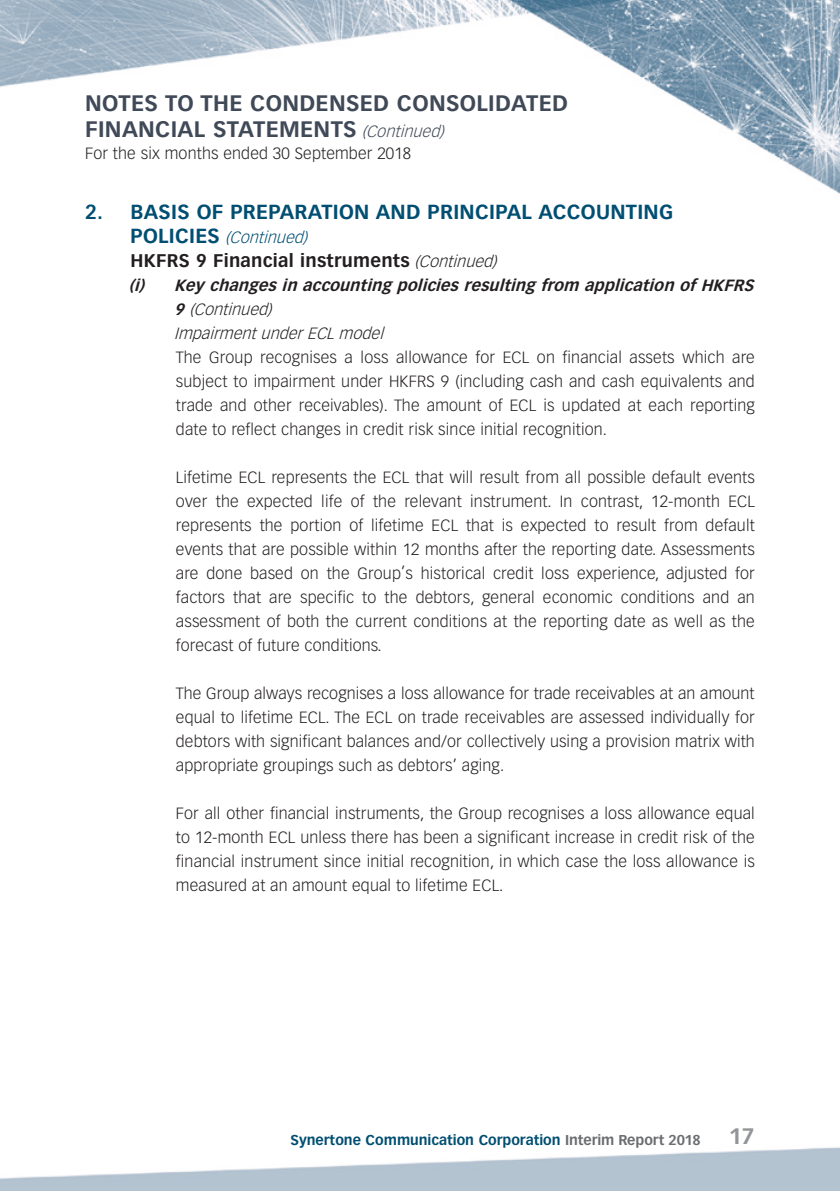
<style>
.page{position:relative;width:840px;height:1191px;background:#fff}
.page>*{position:absolute;margin:0;border:0;box-sizing:border-box;transform-origin:0 0}
.t1{font:700 22px/26.2px "Vectora LT Std";letter-spacing:.015em;color:#404957}
.t2{font:700 22px "Vectora LT Std";color:#939598}
.Heading_1{font:700 20px "Vectora LT Std";letter-spacing:.015em;color:#004e72}
.Heading_2{font:700 18px "Vectora LT Std";letter-spacing:.015em;color:#231f20}
.Body_Text{font:300 16px/24px "Vectora LT Std";letter-spacing:.01em;color:#231f20;text-align:justify}
.Heading_3{font:italic 700 16px/24px "Vectora LT Std";color:#231f20}
.Heading_4{font:italic 300 16px "Vectora LT Std";color:#231f20}
.Heading_1-2{font:italic 300 16px "Vectora LT Std";color:#004e72}
.t3{font:700 14px "Vectora LT Std";color:#004e72}
.s1{font-weight:300;font-style:italic;font-size:16px}
.s2{font-weight:700;font-style:normal;font-size:20px}
.s3{font-weight:300}
.s4{color:#6c6d70}
</style>
<div class="page">
<img style="left:0;top:0;width:839px;height:1191px">
<h1 class="t1" style="left:85px;top:90px;width:484px">NOTES TO THE CONDENSED CONSOLIDATED<br>FINANCIAL STATEMENTS <span class="s1">(Continued)</span></h1>
<p class="Body_Text" style="left:85px;top:142px;width:327px">For the six months ended 30 September 2018</p>
<p class="Heading_1" style="left:85px;top:200px;width:589px">2. BASIS OF PREPARATION AND PRINCIPAL ACCOUNTING</p>
<p class="Heading_1-2" style="left:130px;top:228px;width:183px"><span class="s2">P O L I C I E S</span> (Continued)</p>
<p class="Heading_2" style="left:130px;top:250px;width:372px">HKFRS 9 Financial instruments <span class="s1">(Continued)</span></p>
<p class="Heading_3" style="left:174px;top:273px;width:585px;text-indent:-45px">(i) Keychangesin accounting policiesresulting from application ofHKFRS<br>9 <span class="s3">(Continued)</span></p>
<p class="Heading_4" style="left:174px;top:324px;width:215px">ImpairmentunderECLmodel</p>
<p class="Body_Text" style="left:176px;top:346px;width:580px">The Group recognises a loss allowance for ECL on financial assets which are subject to impairment under HKFRS 9 (including cash and cash equivalents and trade and other receivables). The amount of ECL is updated at each reporting date to reflect changes in credit risk since initial recognition.</p>
<p class="Body_Text" style="left:176px;top:466px;width:580px">Lifetime ECL represents the ECL that will result from all possible default events over the expected life of the relevant instrument. In contrast, 12-month ECL represents the portion of lifetime ECL that is expected to result from default events that are possible within 12 months after the reporting date. Assessments are done based on the Group’s historical credit loss experience, adjusted for factors that are specific to the debtors, general economic conditions and an assessment of both the current conditions at the reporting date as well as the forecast of future conditions.</p>
<p class="Body_Text" style="left:176px;top:682px;width:580px">The Group always recognises a loss allowance for trade receivables at an amount equal to lifetime ECL. The ECL on trade receivables are assessed individually for debtors with significant balances and/or collectively using a provision matrix with appropriate groupings such as debtors’ aging.</p>
<p class="Body_Text" style="left:176px;top:802px;width:580px">For all other financial instruments, the Group recognises a loss allowance equal to 12-month ECL unless there has been a significant increase in credit risk of the financial instrument since initial recognition, in which case the loss allowance is measured at an amount equal to lifetime ECL.</p>
<p class="t3" style="left:290px;top:1131px;width:411px">Synertone Communication Corporation <span class="s4">Interim Report 2018</span></p>
<h1 class="t2" style="left:728px;top:1123px;width:28px">17</h1>
</div>
